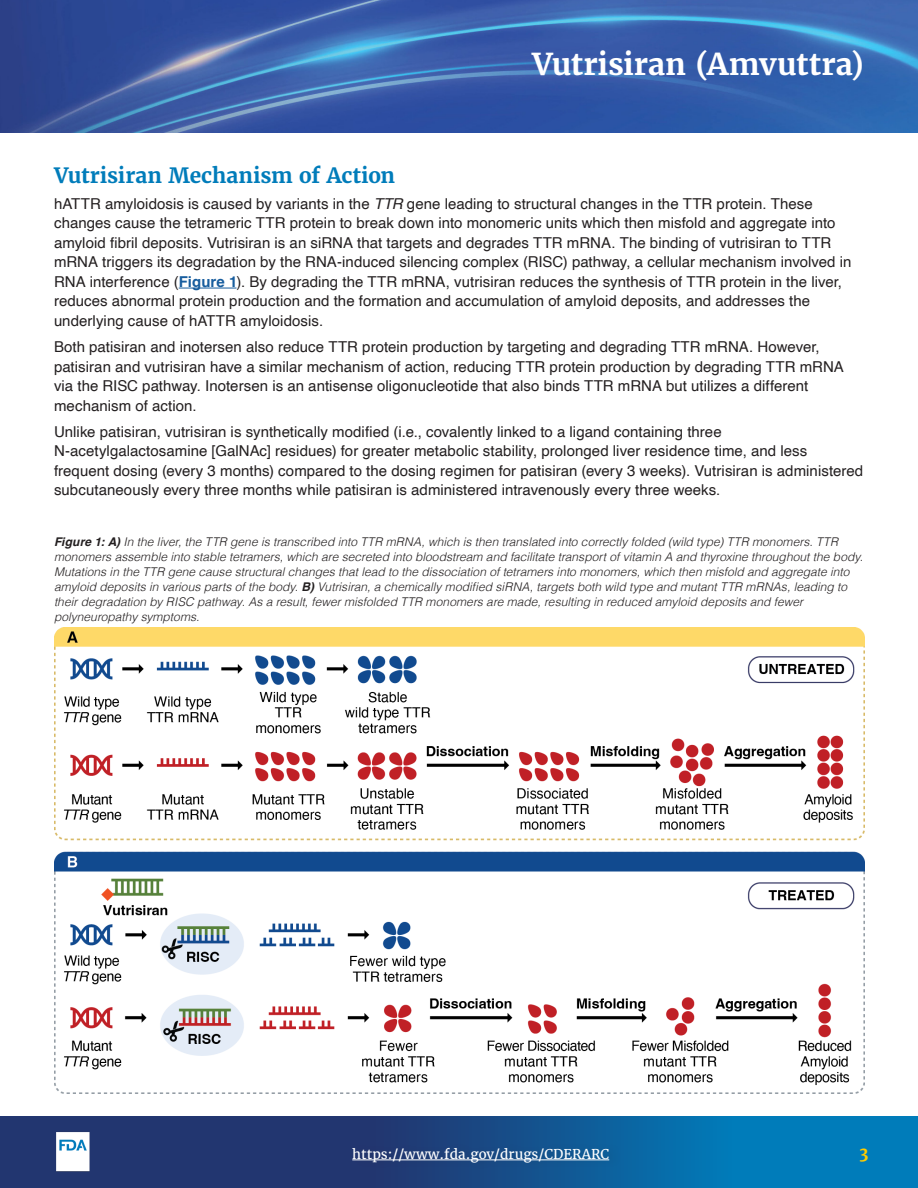
<style>
.page{position:relative;width:918px;height:1188px;background:#fff}
.page>*{position:absolute;margin:0;border:0;box-sizing:border-box;transform-origin:0 0}
.t1{font:700 30px "Merriweather";letter-spacing:-.005em;color:#fff}
.t2{font:700 21px "Merriweather";letter-spacing:-.005em;color:#007cba}
.t3{font:700 16.5px "Merriweather";color:#fc0}
.t4{font:15px/19.5px "Helvetica";letter-spacing:.005em;color:#231f20}
.t5{font:13.5px "Merriweather";color:#fff}
.t6{font:italic 300 12px/15px "Helvetica";letter-spacing:.005em;color:#231f20}
.s1{font-style:italic}
.s2{font-weight:700;color:#175d9e}
.s3{font-weight:700}
</style>
<div class="page">
<svg style="left:0;top:1116px;width:918px;height:72px;background:#13538f"></svg>
<img style="left:0;top:0;width:918px;height:133px">
<img style="left:46px;top:1122px;width:50px;height:60px">
<div style="left:352px;top:1141px;width:271px;height:30px;background:#231f20;opacity:.12"></div>
<hr style="left:352px;top:1160px;width:257px;height:1px;background:#fff">
<hr style="left:179px;top:288px;width:58px;height:1px;background:#175d9e">
<img style="left:54px;top:628px;width:810px;height:466px">
<h1 class="t1" style="left:532px;top:45px;width:333px">Vutrisiran (Amvuttra)</h1>
<h2 class="t2" style="left:54px;top:162px;width:343px">Vutrisiran Mechanism of Action</h2>
<p class="t4" style="left:54px;top:194px;width:799px">hATTR amyloidosis is caused by variants in the <span class="s1">TTR</span> gene leading to structural changes in the TTR protein. These changes cause the tetrameric TTR protein to break down into monomeric units which then misfold and aggregate into amyloid fibril deposits. Vutrisiran is an siRNA that targets and degrades TTR mRNA. The binding of vutrisiran to TTR mRNA triggers its degradation by the RNA-induced silencing complex (RISC) pathway, a cellular mechanism involved in RNA interference (<span class="s2">Figure 1</span>). By degrading the TTR mRNA, vutrisiran reduces the synthesis of TTR protein in the liver, reduces abnormal protein production and the formation and accumulation of amyloid deposits, and addresses the underlying cause of hATTR amyloidosis.</p>
<p class="t4" style="left:54px;top:338px;width:791px">Both patisiran and inotersen also reduce TTR protein production by targeting and degrading TTR mRNA. However, patisiran and vutrisiran have a similar mechanism of action, reducing TTR protein production by degrading TTR mRNA via the RISC pathway. Inotersen is an antisense oligonucleotide that also binds TTR mRNA but utilizes a different mechanism of action.</p>
<p class="t4" style="left:54px;top:422px;width:811px">Unlike patisiran, vutrisiran is synthetically modified (i.e., covalently linked to a ligand containing three N-acetylgalactosamine [GalNAc] residues) for greater metabolic stability, prolonged liver residence time, and less frequent dosing (every 3 months) compared to the dosing regimen for patisiran (every 3 weeks). Vutrisiran is administered subcutaneously every three months while patisiran is administered intravenously every three weeks.</p>
<p class="t6" style="left:54px;top:533px;width:811px"><span class="s3">Figure 1: A)</span> In the liver, the TTR gene is transcribed into TTR mRNA, which is then translated into correctly folded (wild type) TTR monomers. TTR monomers assemble into stable tetramers, which are secreted into bloodstream and facilitate transport of vitamin A and thyroxine throughout the body.<br>Mutations in the TTR gene cause structural changes that lead to the dissociation of tetramers into monomers, which then misfold and aggregate into amyloid deposits in various parts of the body. <span class="s3">B)</span> Vutrisiran, a chemically modified siRNA, targets both wild type and mutant TTR mRNAs, leading to their degradation by RISC pathway. As a result, fewer misfolded TTR monomers are made, resulting in reduced amyloid deposits and fewer polyneuropathy symptoms.</p>
<p class="t5" style="left:352px;top:1146px;width:258px">https://www.fda.gov/drugs/CDERARC</p>
<p class="t3" style="left:859px;top:1142px;width:11px">3</p>
</div>
